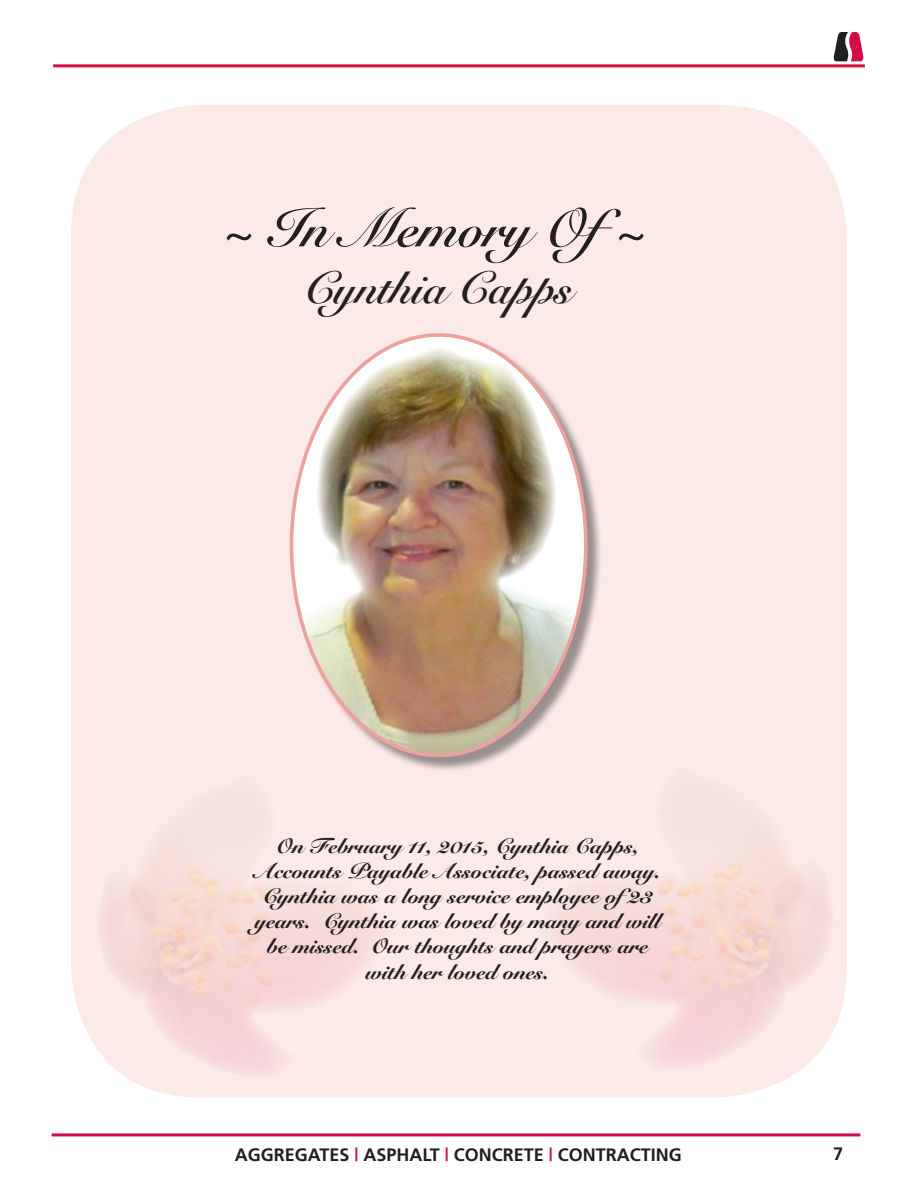
<style>
.page{position:relative;width:918px;height:1188px;background:#fff}
.page>*{position:absolute;margin:0;border:0;box-sizing:border-box;transform-origin:0 0}
.t1{font:700 54px "Snell Roundhand";color:#231f20}
.t2{font:700 45px "Snell Roundhand";color:#231f20}
.t3{font:900 21px/25.2px "Snell Roundhand";color:#231f20;text-align:center}
.t4{font:700 18px "Frutiger";color:#231f20}
.s1{color:#d20d44}
</style>
<div class="page">
<div style="left:71px;top:105px;width:776px;height:992px;background:#fbeae7;border-radius:130px"></div>
<hr style="left:53px;top:64px;width:812px;height:3px;background:#d20d44">
<svg style="left:834px;top:32px;width:29px;height:29px"></svg>
<hr style="left:52px;top:1133px;width:808px;height:3px;background:#d20d44">
<div style="left:292px;top:335px;width:311px;height:437px;background:#231f20;opacity:.45"></div>
<img style="left:298px;top:346px;width:282px;height:409px">
<p class="t1" style="left:223px;top:196px;width:432px">~ In Memory Of~</p>
<p class="t2" style="left:305px;top:261px;width:269px">Cynthia Capps</p>
<p class="t3" style="left:255px;top:834px;width:407px">On February 11, 2015, Cynthia Capps, Accounts Payable Associate, passed away.<br>Cynthia was a long service employee of23 years. Cynthia was loved by many and will be missed. Our thoughts and prayers are with her loved ones.</p>
<p class="t4" style="left:235px;top:1144px;width:448px">AGGREGATES <span class="s1">|</span> ASPHALT <span class="s1">|</span> CONCRETE <span class="s1">|</span> CONTRACTING</p>
<p class="t4" style="left:833px;top:1143px;width:12px">7</p>
</div>
